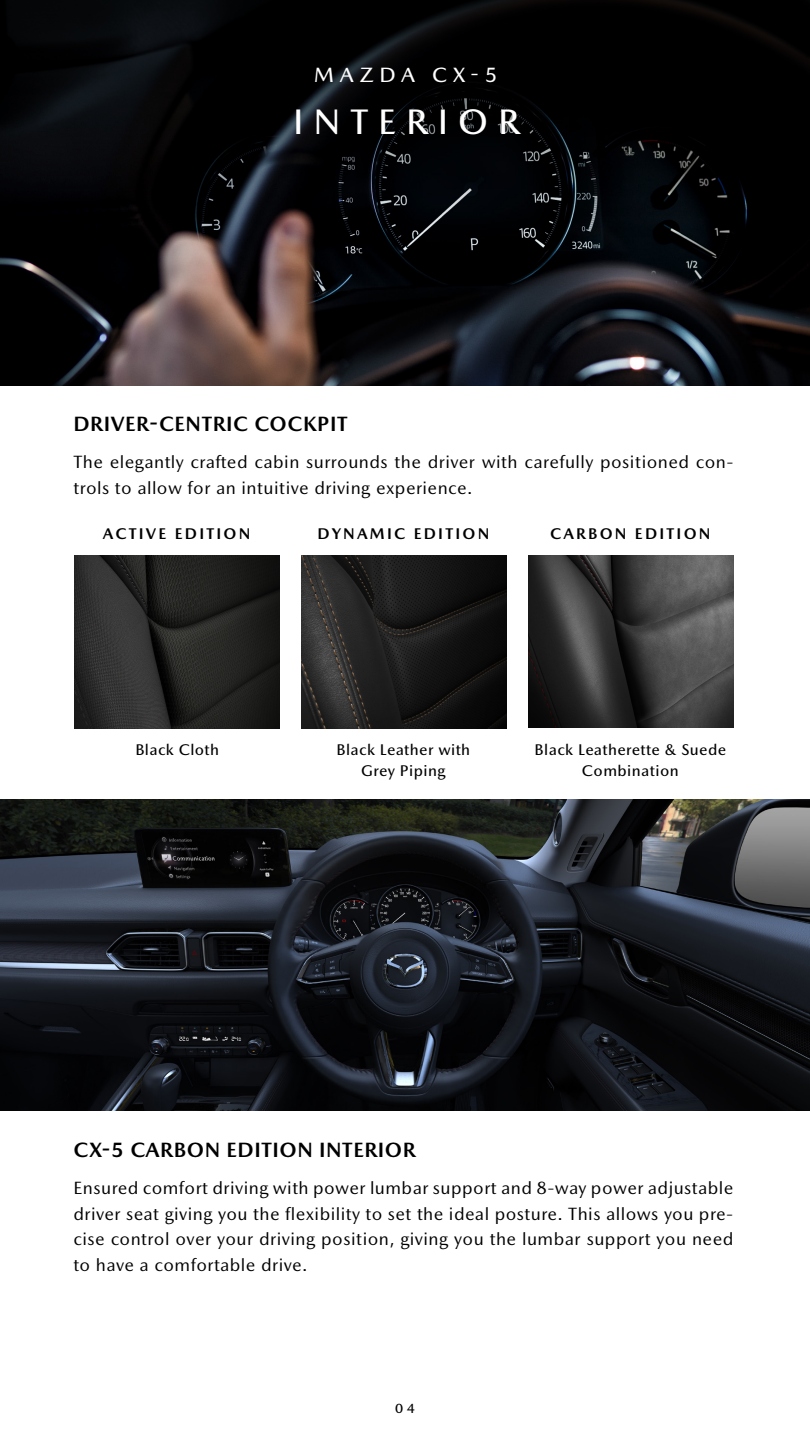
<style>
.page{position:relative;width:810px;height:1440px;background:#fff}
.page>*{position:absolute;margin:0;border:0;box-sizing:border-box;transform-origin:0 0}
.t1{font:500 36px "Mazda Type";letter-spacing:.275em;color:#fff}
.t2{font:700 21px "Mazda Type";letter-spacing:.025em;color:#000}
.t3{font:500 21px "Mazda Type";letter-spacing:.275em;color:#fff}
.t4{font:18px/25.5px "Mazda Type";letter-spacing:.025em;color:#000}
.t5{font:500 15.75px/21px "Mazda Type";letter-spacing:.025em;color:#000;text-align:center}
.t6{font:700 15.75px "Mazda Type";letter-spacing:.14em;color:#000}
.t7{font:500 13.5px "Mazda Type";color:#000}
</style>
<div class="page">
<img style="left:0;top:0;width:810px;height:386px">
<img style="left:74px;top:556px;width:206px;height:173px">
<img style="left:301px;top:556px;width:206px;height:173px">
<img style="left:528px;top:556px;width:205px;height:172px">
<img style="left:0;top:800px;width:810px;height:311px">
<p class="t3" style="left:314px;top:62px;width:185px">MAZDA CX-5</p>
<h1 class="t1" style="left:293px;top:100px;width:228px">INTERIOR</h1>
<p class="t2" style="left:73px;top:411px;width:276px">DRIVER-CENTRIC COCKPIT</p>
<p class="t4" style="left:73px;top:449px;width:662px">The elegantly crafted cabin surrounds the driver with carefully positioned con&shy;trols to allow for an intuitive driving experience.</p>
<p class="t6" style="left:103px;top:524px;width:149px">ACTIVE EDITION</p>
<p class="t6" style="left:318px;top:524px;width:173px">DYNAMIC EDITION</p>
<p class="t6" style="left:550px;top:524px;width:162px">CARBON EDITION</p>
<p class="t5" style="left:135px;top:739px;width:85px">Black Cloth</p>
<p class="t5" style="left:337px;top:739px;width:135px">Black Leather with<br>Grey Piping</p>
<p class="t5" style="left:535px;top:739px;width:193px">Black Leatherette &amp; Suede<br>Combination</p>
<p class="t2" style="left:73px;top:1137px;width:344px">CX-5 CARBON EDITION INTERIOR</p>
<p class="t4" style="left:73px;top:1175px;width:661px;text-align:justify">Ensured comfort driving with power lumbar support and 8-way power adjustable driver seat giving you the flexibility to set the ideal posture. This allows you pre&shy;cise control over your driving position, giving you the lumbar support you need to have a comfortable drive.</p>
<p class="t7" style="left:395px;top:1400px;width:21px">0 4</p>
</div>
